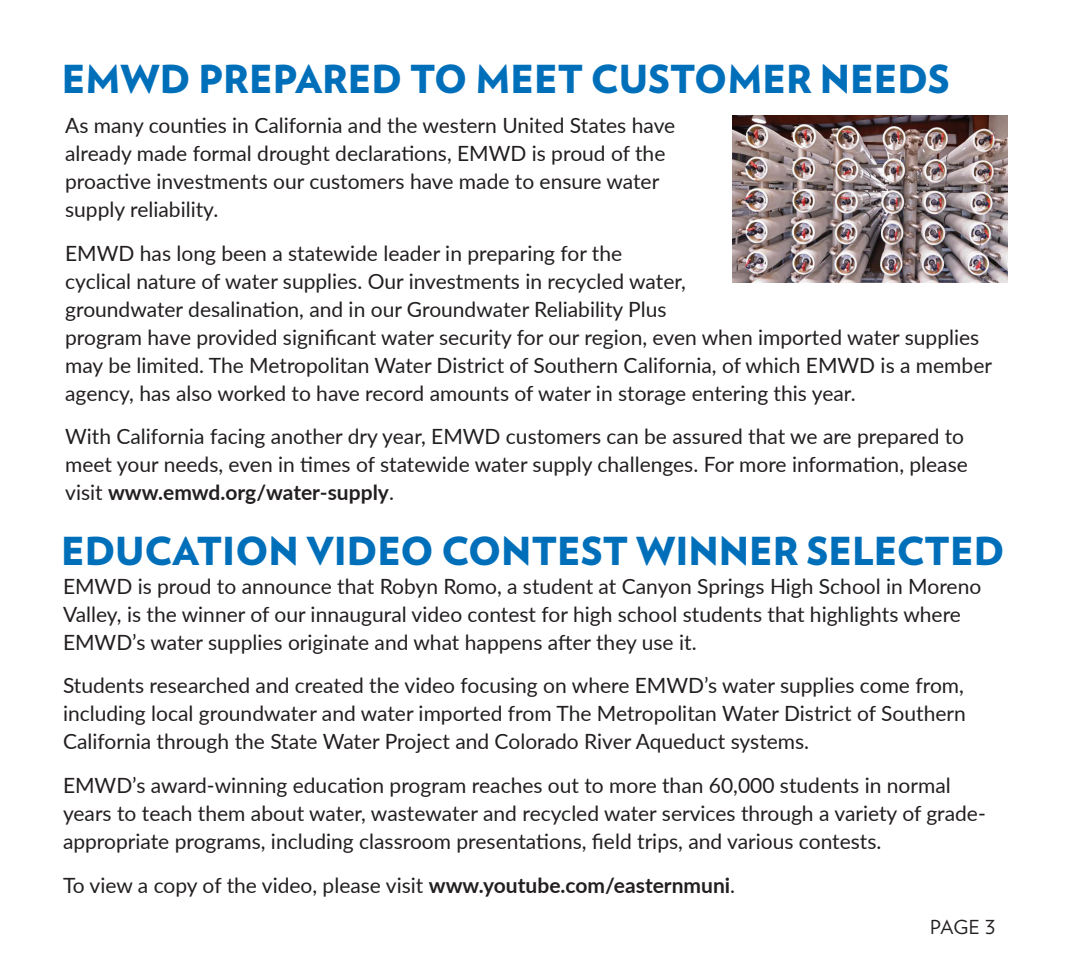
<style>
.page{position:relative;width:1071px;height:977px;background:#fff}
.page>*{position:absolute;margin:0;border:0;box-sizing:border-box;transform-origin:0 0}
.t1{font:900 38.5px "Verlag";color:#006fba}
.t2{font:21px/28px "Lato";color:#231f20}
.t3{font:19.25px "Verlag";color:#231f20}
.s1{font-weight:700}
</style>
<div class="page">
<img style="left:732px;top:116px;width:276px;height:166px">
<h1 class="t1" style="left:62px;top:48px;width:890px">EMWD PREPARED TO MEET CUSTOMER NEEDS</h1>
<p class="t2" style="left:65px;top:110px;width:612px">As many counties in California and the western United States have already made formal drought declarations, EMWD is proud of the proactive investments our customers have made to ensure water supply reliability.</p>
<p class="t2" style="left:65px;top:238px;width:928px">EMWD has long been a statewide leader in preparing for the<br>cyclical nature of water supplies. Our investments in recycled water,<br>groundwater desalination, and in our Groundwater Reliability Plus<br>program have provided significant water security for our region, even when imported water supplies may be limited. The Metropolitan Water District of Southern California, of which EMWD is a member agency, has also worked to have record amounts of water in storage entering this year.</p>
<p class="t2" style="left:65px;top:422px;width:904px">With California facing another dry year, EMWD customers can be assured that we are prepared to meet your needs, even in times of statewide water supply challenges. For more information, please visit <span class="s1">www.emwd.org/water-supply</span>.</p>
<h1 class="t1" style="left:61px;top:519px;width:945px">EDUCATION VIDEO CONTEST WINNER SELECTED</h1>
<p class="t2" style="left:63px;top:571px;width:920px">EMWD is proud to announce that Robyn Romo, a student at Canyon Springs High School in Moreno<br>Valley, is the winner of our innaugural video contest for high school students that highlights where<br>EMWD’s water supplies originate and what happens after they use it.</p>
<p class="t2" style="left:63px;top:671px;width:904px;text-align:justify">Students researched and created the video focusing on where EMWD’s water supplies come from, including local groundwater and water imported from The Metropolitan Water District of Southern California through the State Water Project and Colorado River Aqueduct systems.</p>
<p class="t2" style="left:63px;top:770px;width:924px">EMWD’s award-winning education program reaches out to more than 60,000 students in normal years to teach them about water, wastewater and recycled water services through a variety of grade&shy;appropriate programs, including classroom presentations, field trips, and various contests.</p>
<p class="t2" style="left:63px;top:870px;width:674px">To view a copy of the video, please visit <span class="s1">www.youtube.com/easternmuni</span>.</p>
<p class="t3" style="left:930px;top:912px;width:67px">PAGE 3</p>
</div>
